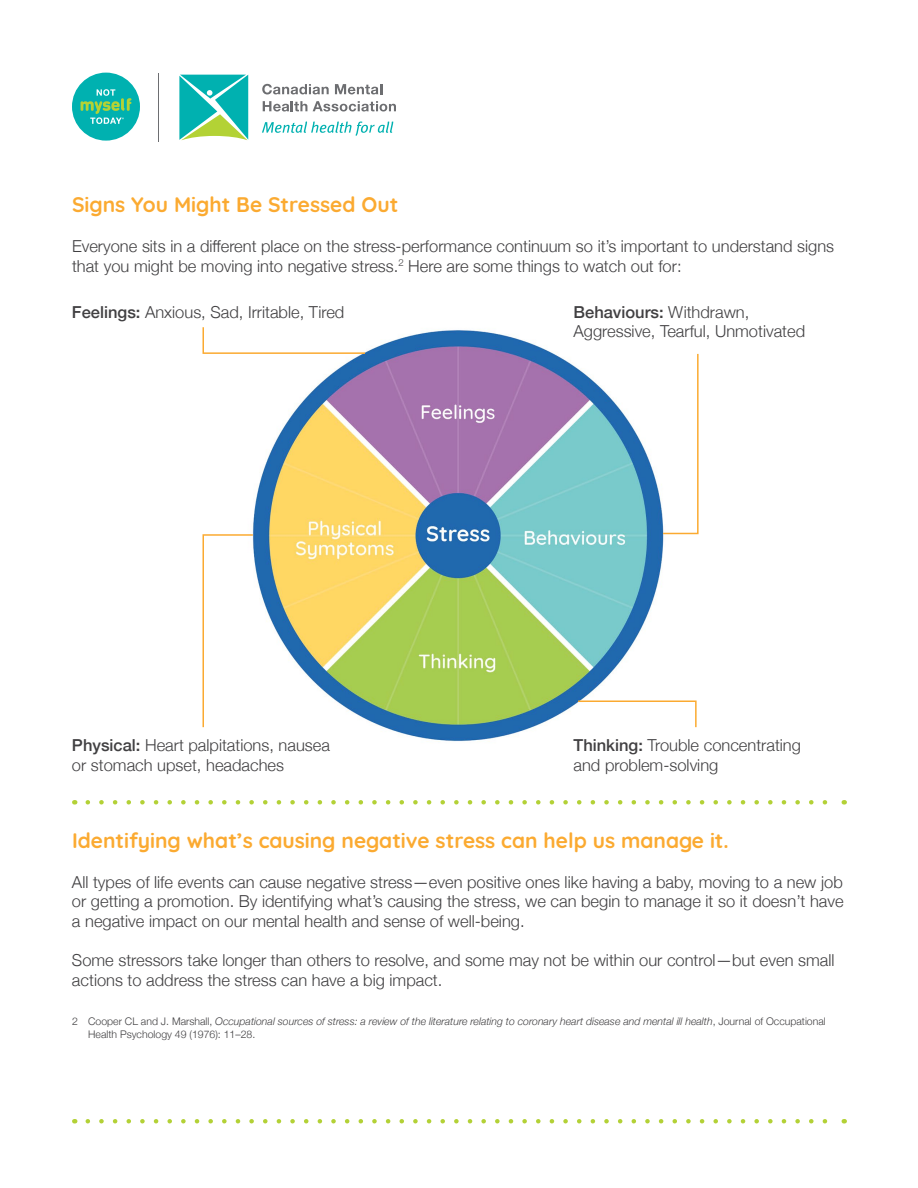
<style>
.page{position:relative;width:918px;height:1188px;background:#fff}
.page>*{position:absolute;margin:0;border:0;box-sizing:border-box;transform-origin:0 0}
.t1{font:700 21px "Quicksand";color:#fbaa31}
.t2{font:300 16.5px/19.5px "Helvetica Neue";color:#414042}
.t3{font:italic 300 10.5px/12.6px "Helvetica Neue";color:#414042}
.s1{font-weight:500}
.s2{font-style:normal}
</style>
<div class="page">
<svg style="left:179px;top:75px;width:69px;height:65px"></svg>
<svg style="left:262px;top:84px;width:67px;height:10px"></svg>
<svg style="left:335px;top:84px;width:47px;height:10px"></svg>
<svg style="left:263px;top:101px;width:44px;height:11px"></svg>
<svg style="left:313px;top:101px;width:83px;height:11px"></svg>
<svg style="left:262px;top:121px;width:131px;height:15px"></svg>
<hr style="left:158px;top:73px;width:1px;height:68px;background:#6d6e71">
<div style="left:72px;top:73px;width:68px;height:68px;background:#00b1b0;border-radius:50%"></div>
<svg style="left:81px;top:89px;width:50px;height:35px"></svg>
<svg style="left:88px;top:1119px;width:740px;height:5px"></svg>
<img style="left:252px;top:330px;width:412px;height:412px">
<svg style="left:88px;top:800px;width:740px;height:5px"></svg>
<svg style="left:202px;top:327px;width:165px;height:28px"></svg>
<svg style="left:662px;top:352px;width:37px;height:183px"></svg>
<svg style="left:202px;top:533px;width:52px;height:196px"></svg>
<svg style="left:577px;top:700px;width:120px;height:29px"></svg>
<p class="t1" style="left:72px;top:187px;width:328px">Signs You Might Be Stressed Out</p>
<p class="t2" style="left:72px;top:235px;width:764px">Everyone sits in a different place on the stress-performance continuum so it’s important to understand signs that you might be moving into negative stress.<sup>2</sup> Here are some things to watch out for:</p>
<p class="t2" style="left:72px;top:301px;width:274px"><span class="s1">Feelings:</span> Anxious, Sad, Irritable, Tired</p>
<p class="t2" style="left:72px;top:734px;width:259px"><span class="s1">Physical:</span> Heart palpitations, nausea or stomach upset, headaches</p>
<p class="t2" style="left:574px;top:301px;width:233px"><span class="s1">Behaviours:</span> Withdrawn,<br>Aggressive, Tearful, Unmotivated</p>
<p class="t2" style="left:574px;top:734px;width:229px"><span class="s1">Thinking:</span> Trouble concentrating and problem-solving</p>
<p class="t1" style="left:72px;top:823px;width:658px">Identifying what’s causing negative stress can help us manage it.</p>
<p class="t2" style="left:72px;top:871px;width:773px;text-align:justify">All types of life events can cause negative stress—even positive ones like having a baby, moving to a new job or getting a promotion. By identifying what’s causing the stress, we can begin to manage it so it doesn’t have a negative impact on our mental health and sense of well-being.</p>
<p class="t2" style="left:72px;top:949px;width:764px">Some stressors take longer than others to resolve, and some may not be within our control—but even small actions to address the stress can have a big impact.</p>
<p class="t3" style="left:88px;top:1014px;width:739px;text-indent:-16px"><span class="s2">2 Cooper CL and J. Marshall,</span> Occupational sources of stress: a review of the literature relating to coronary heart disease and mental ill health<span class="s2">, Journal of Occupational<br>Health Psychology 49 (1976): 11–28.</span></p>
</div>
